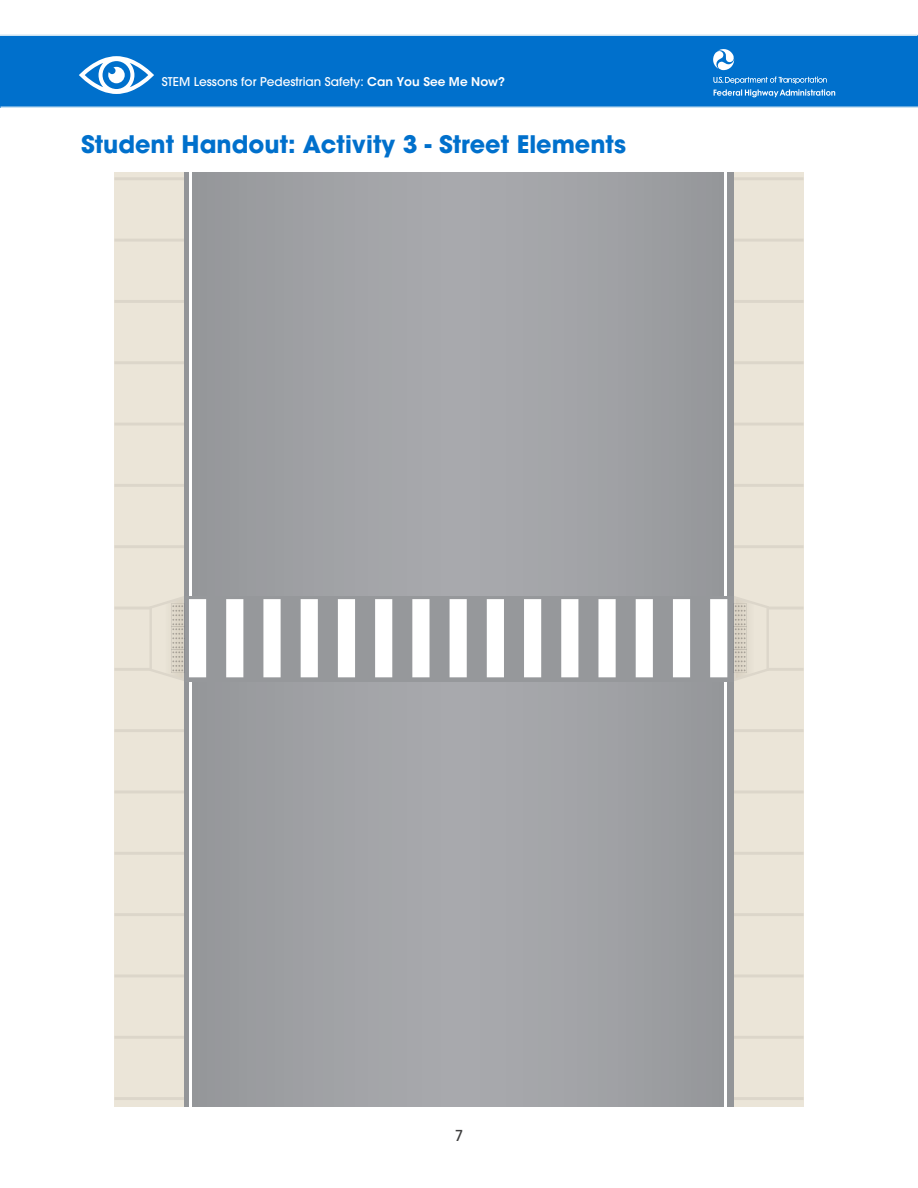
<style>
.page{position:relative;width:918px;height:1188px;background:#fff}
.page>*{position:absolute;margin:0;border:0;box-sizing:border-box;transform-origin:0 0}
.t1{font:700 24px "ITC Avant Garde Pro";color:#0070cc}
.t2{font:500 15px "ITC Avant Garde Pro";color:#3e3e3f}
.t3{font:500 12px "ITC Avant Garde Pro";color:#fff}
.s1{font-family:"ITC Avant Garde Std";font-weight:600}
</style>
<div class="page">
<div style="left:0;top:35px;width:918px;height:73px;background:#0070cc"></div>
<hr style="left:1px;top:106px;width:917px;height:2px;background:#cce3f2">
<hr style="left:0;top:34px;width:917px;height:2px;background:#cce3f2">
<svg style="left:79px;top:56px;width:75px;height:38px"></svg>
<div style="left:114px;top:173px;width:690px;height:934px;background:#ebe5d8"></div>
<hr style="left:733px;top:177px;width:71px;height:3px;background:#dcd6ca">
<hr style="left:733px;top:239px;width:71px;height:3px;background:#dcd6ca">
<hr style="left:733px;top:300px;width:71px;height:3px;background:#dcd6ca">
<hr style="left:733px;top:361px;width:71px;height:3px;background:#dcd6ca">
<hr style="left:733px;top:423px;width:71px;height:3px;background:#dcd6ca">
<hr style="left:733px;top:484px;width:71px;height:3px;background:#dcd6ca">
<hr style="left:733px;top:545px;width:71px;height:3px;background:#dcd6ca">
<hr style="left:733px;top:607px;width:71px;height:2px;background:#dcd6ca">
<hr style="left:733px;top:668px;width:71px;height:3px;background:#dcd6ca">
<hr style="left:733px;top:729px;width:71px;height:3px;background:#dcd6ca">
<hr style="left:733px;top:791px;width:71px;height:2px;background:#dcd6ca">
<hr style="left:733px;top:852px;width:71px;height:3px;background:#dcd6ca">
<hr style="left:733px;top:913px;width:71px;height:3px;background:#dcd6ca">
<hr style="left:733px;top:974px;width:71px;height:3px;background:#dcd6ca">
<hr style="left:733px;top:1036px;width:71px;height:3px;background:#dcd6ca">
<hr style="left:733px;top:1097px;width:71px;height:3px;background:#dcd6ca">
<hr style="left:114px;top:177px;width:71px;height:3px;background:#dcd6ca">
<hr style="left:114px;top:239px;width:71px;height:3px;background:#dcd6ca">
<hr style="left:114px;top:300px;width:71px;height:3px;background:#dcd6ca">
<hr style="left:114px;top:361px;width:71px;height:3px;background:#dcd6ca">
<hr style="left:114px;top:423px;width:71px;height:3px;background:#dcd6ca">
<hr style="left:114px;top:484px;width:71px;height:3px;background:#dcd6ca">
<hr style="left:114px;top:545px;width:71px;height:3px;background:#dcd6ca">
<hr style="left:114px;top:607px;width:71px;height:2px;background:#dcd6ca">
<hr style="left:114px;top:668px;width:71px;height:3px;background:#dcd6ca">
<hr style="left:114px;top:729px;width:71px;height:3px;background:#dcd6ca">
<hr style="left:114px;top:791px;width:71px;height:2px;background:#dcd6ca">
<hr style="left:114px;top:852px;width:71px;height:3px;background:#dcd6ca">
<hr style="left:114px;top:913px;width:71px;height:3px;background:#dcd6ca">
<hr style="left:114px;top:974px;width:71px;height:3px;background:#dcd6ca">
<hr style="left:114px;top:1036px;width:71px;height:3px;background:#dcd6ca">
<hr style="left:114px;top:1097px;width:71px;height:3px;background:#dcd6ca">
<div style="left:185px;top:173px;width:548px;height:934px;background:#a0a2a5"></div>
<hr style="left:724px;top:173px;width:3px;height:934px;background:#fff">
<hr style="left:189px;top:173px;width:3px;height:934px;background:#fff">
<svg style="left:733px;top:596px;width:36px;height:85px"></svg>
<svg style="left:149px;top:596px;width:578px;height:85px"></svg>
<svg style="left:713px;top:49px;width:21px;height:22px"></svg>
<svg style="left:714px;top:77px;width:121px;height:20px"></svg>
<p class="t3" style="left:162px;top:74px;width:345px">STEM Lessons for Pedestrian Safety: <span class="s1">Can You See Me Now?</span></p>
<h1 class="t1" style="left:81px;top:128px;width:547px">Student Handout: Activity 3 - Street Elements</h1>
<p class="t2" style="left:455px;top:1126px;width:10px">7</p>
</div>
